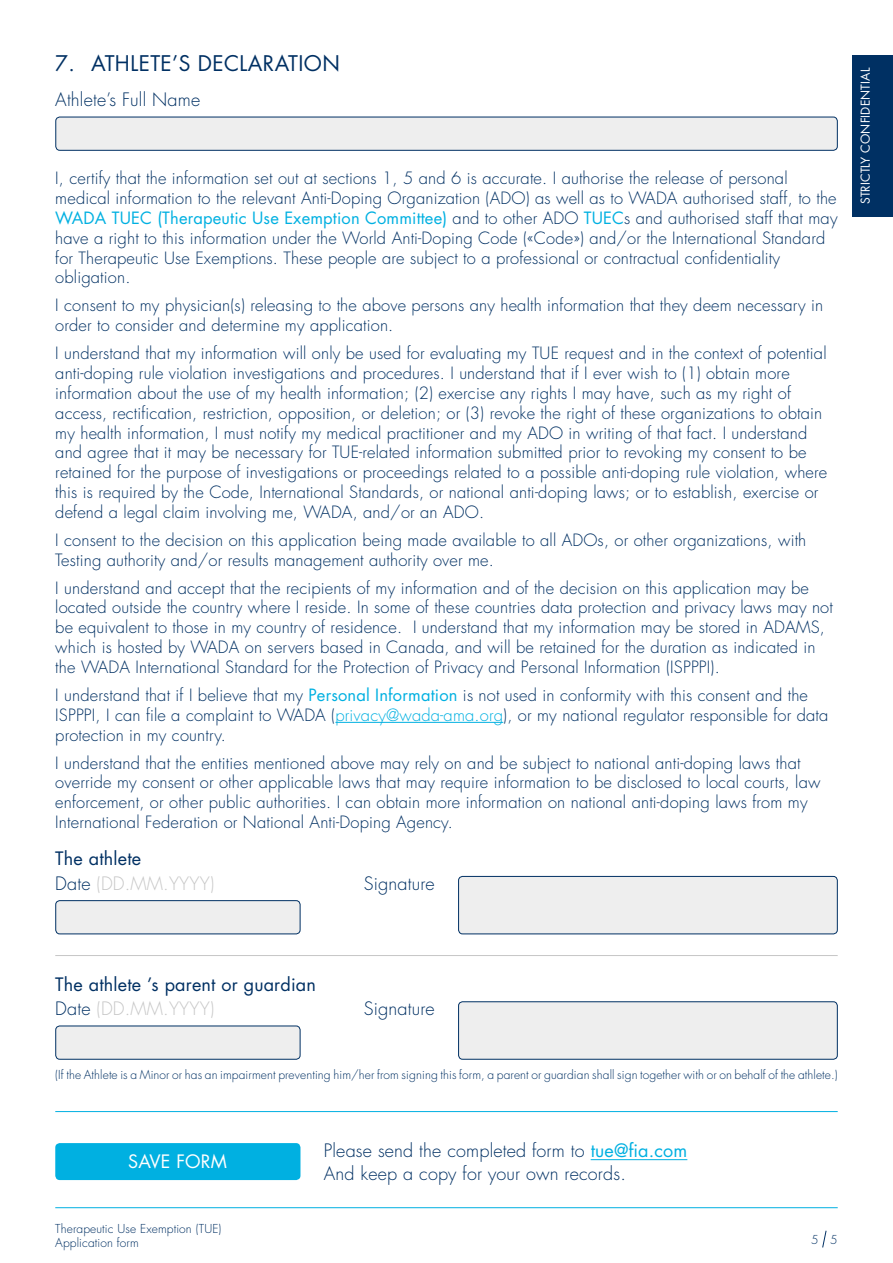
<style>
.page{position:relative;width:893px;height:1263px;background:#fff}
.page>*{position:absolute;margin:0;border:0;box-sizing:border-box;transform-origin:0 0}
.t1{font:21px "Futura Std";letter-spacing:.02em;color:#003063}
.t2{font:300 18px/23.4px "Futura Std";letter-spacing:.01em;color:#003063}
.t3{font:18px "Futura Std";letter-spacing:.01em;color:#003063}
.t4{font:300 18px "Futura Std";letter-spacing:.01em;color:#c6c6c6}
.t5{font:18px "Futura Std";letter-spacing:.01em;color:#fff}
.t6{font:300 16.5px/19.8px "Futura Std";letter-spacing:.01em;color:#003063}
.t7{font:300 12px/14.4px "Futura Std";letter-spacing:.01em;color:#003063}
.t8{font:12px "Futura Std";letter-spacing:.01em;color:#fff}
.s1{font-weight:400;color:#00b0e1}
.s2{color:#00b0e1}
.s3{color:#003063}
</style>
<div class="page">
<svg style="left:822px;top:1230px;width:5px;height:18px"></svg>
<hr style="left:55px;top:1207px;width:783px;height:1px;background:#00b0e1">
<div style="left:852px;top:55px;width:41px;height:162px;background:#003063"></div>
<hr style="left:335px;top:722px;width:168px;height:1px;background:#00b0e1">
<div style="left:56px;top:117px;width:781px;height:33px;background:#eee;border-radius:4px"></div>
<div style="left:55px;top:117px;width:783px;height:34px;border:1px solid #003063;border-radius:4px"></div>
<div style="left:56px;top:901px;width:244px;height:33px;background:#eee;border-radius:4px"></div>
<div style="left:55px;top:900px;width:245px;height:34px;border:1px solid #003063;border-radius:4px"></div>
<div style="left:56px;top:1026px;width:244px;height:33px;background:#eee;border-radius:4px"></div>
<div style="left:55px;top:1025px;width:245px;height:34px;border:1px solid #003063;border-radius:4px"></div>
<div style="left:459px;top:876px;width:378px;height:58px;background:#eee;border-radius:4px"></div>
<div style="left:458px;top:876px;width:380px;height:58px;border:1px solid #003063;border-radius:4px"></div>
<div style="left:459px;top:1002px;width:378px;height:57px;background:#eee;border-radius:4px"></div>
<div style="left:458px;top:1001px;width:380px;height:58px;border:1px solid #003063;border-radius:4px"></div>
<hr style="left:591px;top:1159px;width:96px;height:1px;background:#00b0e1">
<div style="left:55px;top:1143px;width:245px;height:37px;background:#00b0e1;border-radius:4px"></div>
<hr style="left:55px;top:1111px;width:783px;height:1px;background:#00b0e1">
<hr style="left:55px;top:955px;width:783px;height:1px;background:#c6c6c6">
<p class="t1" style="left:55px;top:50px;width:286px">7. ATHLETE’S DECLARATION</p>
<p class="t2" style="left:55px;top:88px;width:146px">Athlete’s Full Name</p>
<p class="t6" style="left:55px;top:169px;width:784px">I, certify that the information set out at sections 1, 5 and 6 is accurate. I authorise the release of personal medical information to the relevant Anti-Doping Organization (ADO) as well as to WADA authorised staff, to the <span class="s1">WADA TUEC (Therapeutic Use Exemption Committee)</span> and to other ADO <span class="s1">TUEC</span>s and authorised staff that may have a right to this information under the World Anti-Doping Code («Code») and/or the International Standard for Therapeutic Use Exemptions. These people are subject to a professional or contractual confidentiality obligation.</p>
<p class="t6" style="left:55px;top:296px;width:770px">I consent to my physician(s) releasing to the above persons any health information that they deem necessary in order to consider and determine my application.</p>
<p class="t6" style="left:55px;top:344px;width:774px">I understand that my information will only be used for evaluating my TUE request and in the context of potential anti-doping rule violation investigations and procedures. I understand that if I ever wish to (1) obtain more information about the use of my health information; (2) exercise any rights I may have, such as my right of access, rectification, restriction, opposition, or deletion; or (3) revoke the right of these organizations to obtain my health information, I must notify my medical practitioner and my ADO in writing of that fact. I understand and agree that it may be necessary for TUE-related information submitted prior to revoking my consent to be retained for the purpose of investigations or proceedings related to a possible anti-doping rule violation, where this is required by the Code, International Standards, or national anti-doping laws; or to establish, exercise or defend a legal claim involving me, WADA, and/or an ADO.</p>
<p class="t6" style="left:55px;top:530px;width:753px">I consent to the decision on this application being made available to all ADOs, or other organizations, with<br>Testing authority and/or results management authority over me.</p>
<p class="t6" style="left:55px;top:578px;width:779px">I understand and accept that the recipients of my information and of the decision on this application may be located outside the country where I reside. In some of these countries data protection and privacy laws may not be equivalent to those in my country of residence. I understand that my information may be stored in ADAMS, which is hosted by WADA on servers based in Canada, and will be retained for the duration as indicated in the WADA International Standard for the Protection of Privacy and Personal Information (ISPPPI).</p>
<p class="t6" style="left:55px;top:685px;width:775px">I understand that if I believe that my <span class="s1">Personal Information</span> is not used in conformity with this consent and the<br>ISPPPI, I can file a complaint to WADA (<span class="s2">privacy@wada-ama.org</span>), or my national regulator responsible for data protection in my country.</p>
<p class="t6" style="left:55px;top:753px;width:767px">I understand that the entities mentioned above may rely on and be subject to national anti-doping laws that override my consent or other applicable laws that may require information to be disclosed to local courts, law enforcement, or other public authorities. I can obtain more information on national anti-doping laws from my International Federation or National Anti-Doping Agency.</p>
<p class="t3" style="left:55px;top:847px;width:87px">The athlete</p>
<p class="t4" style="left:55px;top:872px;width:161px"><span class="s3">Date</span> (DD.MM.YYYY)</p>
<p class="t2" style="left:364px;top:872px;width:72px">Signature</p>
<p class="t8" style="left:858px;top:204px;width:138px;rotate:-90deg">STRICTLY CONFIDENTIAL</p>
<p class="t3" style="left:55px;top:973px;width:262px">The athlete ’s parent or guardian</p>
<p class="t4" style="left:55px;top:997px;width:161px"><span class="s3">Date</span> (DD.MM.YYYY)</p>
<p class="t2" style="left:364px;top:997px;width:72px">Signature</p>
<p class="t7" style="left:55px;top:1068px;width:784px">(If the Athlete is a Minor or has an impairment preventing him/her from signing this form, a parent or guardian shall sign together with or on behalf of the athlete.)</p>
<p class="t5" style="left:128px;top:1150px;width:100px">SAVE FORM</p>
<p class="t2" style="left:324px;top:1139px;width:365px">Please send the completed form to <span class="s1">tue@fia.com<br></span>And keep a copy for your own records.</p>
<p class="t7" style="left:55px;top:1221px;width:168px">Therapeutic Use Exemption (TUE)<br>Application form</p>
<p class="t7" style="left:811px;top:1232px;width:28px">5 5</p>
</div>
